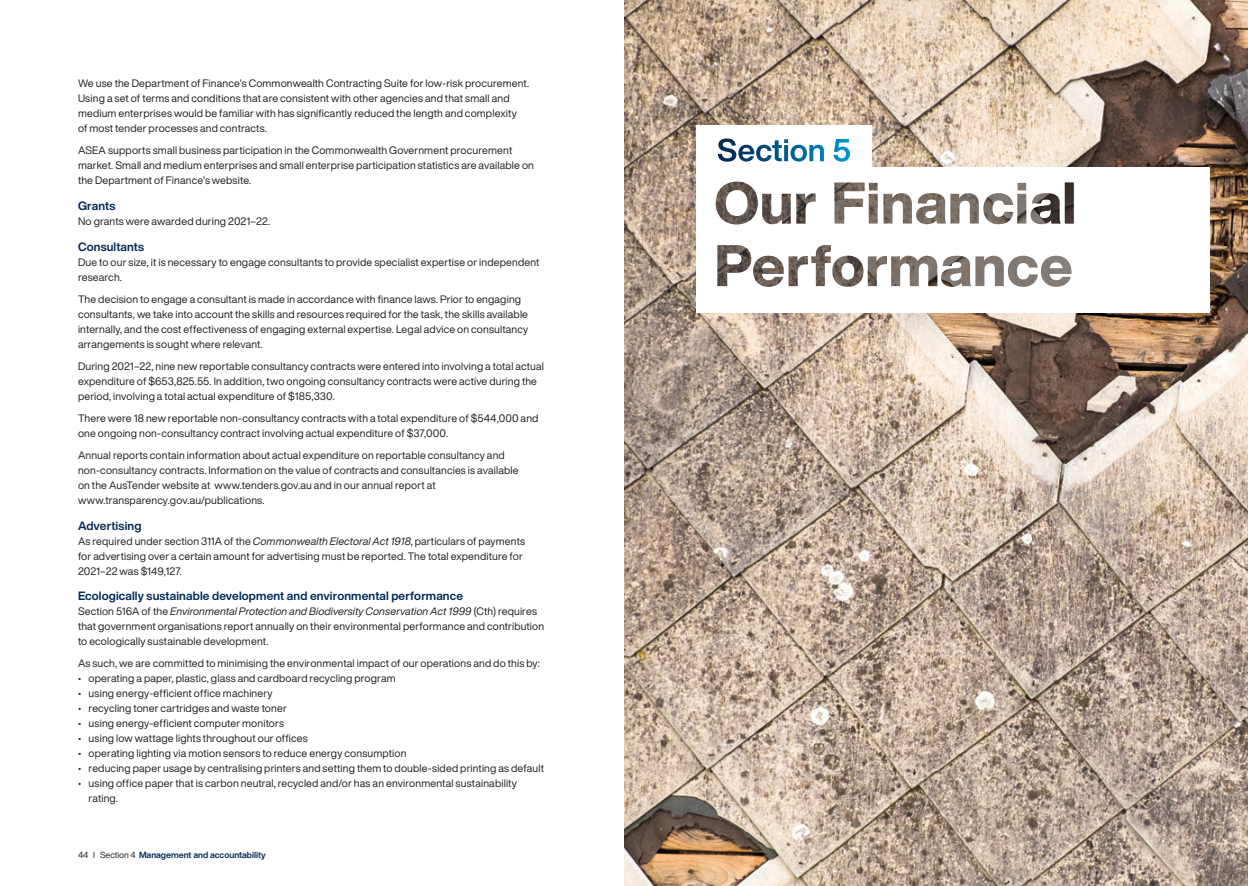
<style>
.page{position:relative;width:1248px;height:886px;background:#fff}
.page>*{position:absolute;margin:0;border:0;box-sizing:border-box;transform-origin:0 0}
.t1{font:700 11.88px "Helvetica Now Display";letter-spacing:.01em;color:#002957}
.t2{font:10.62px/15px "Helvetica Now Display";letter-spacing:.015em;color:#231f20}
.t3{font:700 8.75px "Helvetica Now Display";color:#002957}
.s1{font-style:italic}
.s2{font-weight:400;color:#231f20}
</style>
<div class="page">
<img style="left:624px;top:0;width:623px;height:886px">
<div style="left:696px;top:167px;width:514px;height:146px;background:#fff"></div>
<div style="left:696px;top:125px;width:175px;height:43px;background:#fff"></div>
<svg style="left:715px;top:182px;width:358px;height:105px"></svg>
<svg style="left:717px;top:138px;width:106px;height:24px"></svg>
<svg style="left:833px;top:139px;width:17px;height:23px"></svg>
<p class="t2" style="left:78px;top:76px;width:452px">We use the Department of Finance’s Commonwealth Contracting Suite for low-risk procurement.<br>Using a set of terms and conditions that are consistent with other agencies and that small and medium enterprises would be familiar with has significantly reduced the length and complexity<br>of most tender processes and contracts.</p>
<p class="t2" style="left:78px;top:143px;width:457px">ASEA supports small business participation in the Commonwealth Government procurement market. Small and medium enterprises and small enterprise participation statistics are available on the Department of Finance’s website.</p>
<p class="t1" style="left:78px;top:198px;width:39px">Grants</p>
<p class="t2" style="left:78px;top:214px;width:194px">No grants were awarded during 2021–22.</p>
<p class="t1" style="left:78px;top:238px;width:68px">Consultants</p>
<p class="t2" style="left:78px;top:254px;width:463px">Due to our size, it is necessary to engage consultants to provide specialist expertise or independent research.</p>
<p class="t2" style="left:78px;top:291px;width:452px">The decision to engage a consultant is made in accordance with finance laws. Prior to engaging consultants, we take into account the skills and resources required for the task, the skills available internally, and the cost effectiveness of engaging external expertise. Legal advice on consultancy arrangements is sought where relevant.</p>
<p class="t2" style="left:78px;top:358px;width:467px">During 2021–22, nine new reportable consultancy contracts were entered into involving a total actual expenditure of $653,825.55. In addition, two ongoing consultancy contracts were active during the period, involving a total actual expenditure of $185,330.</p>
<p class="t2" style="left:78px;top:411px;width:462px">There were 18 new reportable non-consultancy contracts with a total expenditure of $544,000 and one ongoing non-consultancy contract involving actual expenditure of $37,000.</p>
<p class="t2" style="left:78px;top:448px;width:442px">Annual reports contain information about actual expenditure on reportable consultancy and non-consultancy contracts. Information on the value of contracts and consultancies is available on the AusTender website at www.tenders.gov.au and in our annual report at www.transparency.gov.au/publications.</p>
<p class="t1" style="left:78px;top:517px;width:65px">Advertising</p>
<p class="t2" style="left:78px;top:533px;width:448px">As required under section 311A of the <span class="s1">Commonwealth Electoral Act 1918</span>, particulars of payments for advertising over a certain amount for advertising must be reported. The total expenditure for<br>2021–22 was $149,127.</p>
<p class="t1" style="left:78px;top:588px;width:386px">Ecologically sustainable development and environmental performance</p>
<p class="t2" style="left:78px;top:604px;width:467px">Section 516A of the <span class="s1">Environmental Protection and Biodiversity Conservation Act 1999</span> (Cth) requires that government organisations report annually on their environmental performance and contribution to ecologically sustainable development.</p>
<p class="t2" style="left:78px;top:656px;width:463px">As such, we are committed to minimising the environmental impact of our operations and do this by:</p>
<p class="t2" style="left:78px;top:671px;width:319px">• operating a paper, plastic, glass and cardboard recycling program</p>
<p class="t2" style="left:78px;top:686px;width:196px">• using energy-efficient office machinery</p>
<p class="t2" style="left:78px;top:701px;width:210px">• recycling toner cartridges and waste toner</p>
<p class="t2" style="left:78px;top:716px;width:207px">• using energy-efficient computer monitors</p>
<p class="t2" style="left:78px;top:731px;width:231px">• using low wattage lights throughout our offices</p>
<p class="t2" style="left:78px;top:746px;width:330px">• operating lighting via motion sensors to reduce energy consumption</p>
<p class="t2" style="left:78px;top:761px;width:467px">• reducing paper usage by centralising printers and setting them to double-sided printing as default</p>
<p class="t2" style="left:89px;top:776px;width:430px;text-indent:-11px">• using office paper that is carbon neutral, recycled and/or has an environmental sustainability rating.</p>
<p class="t3" style="left:78px;top:849px;width:189px"><span class="s2">44 I Section 4</span> Management and accountability</p>
</div>
